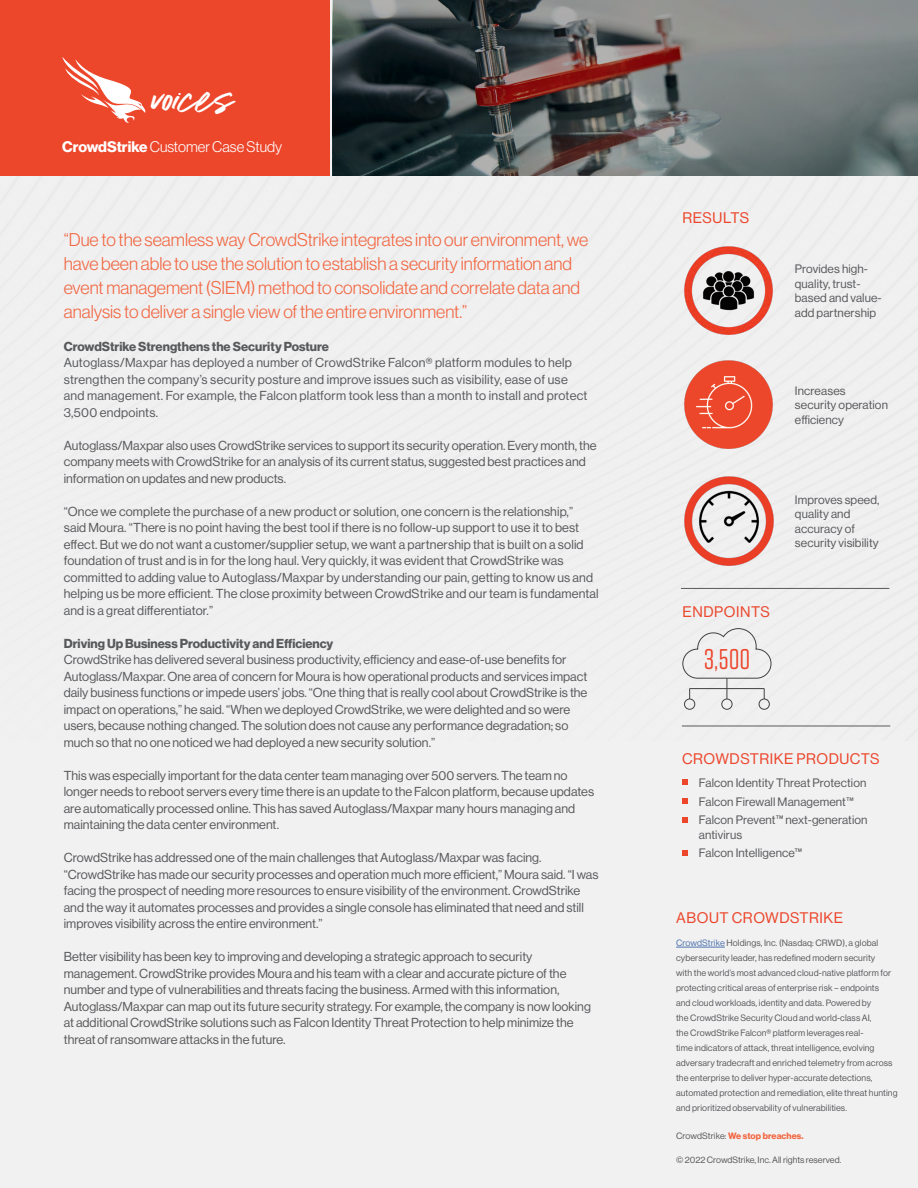
<style>
.page{position:relative;width:918px;height:1188px;background:#f1f1f2}
.page>*{position:absolute;margin:0;border:0;box-sizing:border-box;transform-origin:0 0}
.t1{font:33.45px "Addictive";color:#fff}
.t2{font:28.5px "Tungsten Rounded";color:#ec462b}
.t3{font:300 18px/24px "Haas Grot Disp 45";color:#f26741}
.t4{font:15px "Haas Grot Disp 55 Roman";letter-spacing:.035em;color:#ec462b}
.t5{font:300 15px "Haas Grot Disp 45";color:#fff}
.t6{font:12.75px/16.5px "Haas Grot Disp 55 Roman";color:#58595b}
.t7{font:12.75px/16.5px "Haas Grot Disp 55 Roman";letter-spacing:.02em;color:#58595b}
.t8{font:700 12.75px "Haas Grot Disp 75";color:#58595b}
.t9{font:12px/14.4px "Haas Grot Disp 55 Roman";letter-spacing:.01em;color:#58595b}
.t10{font:9px/15px "Haas Grot Disp 55 Roman";letter-spacing:.01em;color:#58595b}
.t11{font:700 9px "Haas Grot Disp 75";letter-spacing:.01em;color:#f26741}
.s1{font-family:"Haas Grot Disp 75";font-weight:700}
.s2{color:#4f73ad}
.s3{font-family:"Haas Grot Disp 55 Roman";font-weight:400;color:#58595b}
</style>
<div class="page">
<div style="left:0;top:0;width:330px;height:176px;background:#ec462b"></div>
<svg style="left:333px;top:0;width:585px;height:176px;background:#5e6061"></svg>
<svg style="left:62px;top:57px;width:84px;height:66px"></svg>
<svg style="left:682px;top:780px;width:6px;height:5px"></svg>
<svg style="left:682px;top:798px;width:6px;height:6px"></svg>
<svg style="left:682px;top:817px;width:6px;height:6px"></svg>
<svg style="left:682px;top:850px;width:6px;height:6px"></svg>
<svg style="left:682px;top:628px;width:90px;height:71px"></svg>
<hr style="left:690px;top:688px;width:74px;height:1px;background:#414042">
<div style="left:684px;top:699px;width:11px;height:11px;border:1px solid #414042;border-radius:50%"></div>
<div style="left:721px;top:699px;width:11px;height:11px;border:1px solid #414042;border-radius:50%"></div>
<div style="left:759px;top:699px;width:11px;height:11px;border:1px solid #414042;border-radius:50%"></div>
<hr style="left:681px;top:588px;width:208px;height:1px;background:#58595b">
<hr style="left:682px;top:726px;width:208px;height:1px;background:#58595b">
<hr style="left:676px;top:947px;width:49px;height:1px;background:#4f73ad">
<img style="left:684px;top:360px;width:89px;height:89px">
<img style="left:684px;top:476px;width:90px;height:90px">
<img style="left:684px;top:246px;width:89px;height:89px">
<h1 class="t1" style="left:151px;top:81px;width:80px">voices</h1>
<p class="t5" style="left:62px;top:139px;width:221px"><span class="s1">CrowdStrike</span> Customer Case Study</p>
<p class="t3" style="left:64px;top:227px;width:526px">“Due to the seamless way CrowdStrike integrates into our environment, we have been able to use the solution to establish a security information and event management (SIEM) method to consolidate and correlate data and analysis to deliver a single view of the entire environment.”</p>
<p class="t8" style="left:64px;top:339px;width:267px">CrowdStrike Strengthens the Security Posture</p>
<p class="t7" style="left:64px;top:354px;width:525px">Autoglass/Maxpar has deployed a number of CrowdStrike Falcon® platform modules to help strengthen the company’s security posture and improve issues such as visibility, ease of use and management. For example, the Falcon platform took less than a month to install and protect 3,500 endpoints.</p>
<p class="t6" style="left:64px;top:437px;width:534px">Autoglass/Maxpar also uses CrowdStrike services to support its security operation. Every month, the company meets with CrowdStrike for an analysis of its current status, suggested best practices and information on updates and new products.</p>
<p class="t6" style="left:64px;top:503px;width:536px">“Once we complete the purchase of a new product or solution, one concern is the relationship,” said Moura. “There is no point having the best tool if there is no follow-up support to use it to best effect. But we do not want a customer/supplier setup, we want a partnership that is built on a solid foundation of trust and is in for the long haul. Very quickly, it was evident that CrowdStrike was committed to adding value to Autoglass/Maxpar by understanding our pain, getting to know us and helping us be more efficient. The close proximity between CrowdStrike and our team is fundamental and is a great differentiator.”</p>
<p class="t8" style="left:64px;top:636px;width:271px">Driving Up Business Productivity and Efficiency</p>
<p class="t6" style="left:64px;top:651px;width:525px">CrowdStrike has delivered several business productivity, efficiency and ease-of-use benefits for Autoglass/Maxpar. One area of concern for Moura is how operational products and services impact daily business functions or impede users’ jobs. “One thing that is really cool about CrowdStrike is the impact on operations,” he said. “When we deployed CrowdStrike, we were delighted and so were users, because nothing changed. The solution does not cause any performance degradation; so much so that no one noticed we had deployed a new security solution.”</p>
<p class="t6" style="left:64px;top:767px;width:532px">This was especially important for the data center team managing over 500 servers. The team no longer needs to reboot servers every time there is an update to the Falcon platform, because updates are automatically processed online. This has saved Autoglass/Maxpar many hours managing and maintaining the data center environment.</p>
<p class="t6" style="left:64px;top:849px;width:536px">CrowdStrike has addressed one of the main challenges that Autoglass/Maxpar was facing. “CrowdStrike has made our security processes and operation much more efficient,” Moura said. “I was facing the prospect of needing more resources to ensure visibility of the environment. CrowdStrike and the way it automates processes and provides a single console has eliminated that need and still improves visibility across the entire environment.”</p>
<p class="t6" style="left:64px;top:948px;width:529px">Better visibility has been key to improving and developing a strategic approach to security management. CrowdStrike provides Moura and his team with a clear and accurate picture of the number and type of vulnerabilities and threats facing the business. Armed with this information, Autoglass/Maxpar can map out its future security strategy. For example, the company is now looking at additional CrowdStrike solutions such as Falcon Identity Threat Protection to help minimize the threat of ransomware attacks in the future.</p>
<p class="t4" style="left:683px;top:210px;width:68px">RESULTS</p>
<p class="t9" style="left:795px;top:262px;width:88px">Provides high&shy;quality, trust&shy;based and value&shy;add partnership</p>
<p class="t9" style="left:795px;top:384px;width:95px">Increases security operation efficiency</p>
<p class="t4" style="left:683px;top:603px;width:89px">ENDPOINTS</p>
<h2 class="t2" style="left:704px;top:645px;width:47px">3,500</h2>
<p class="t9" style="left:795px;top:493px;width:86px">Improves speed, quality and accuracy of security visibility</p>
<p class="t4" style="left:682px;top:750px;width:199px">CROWDSTRIKE PRODUCTS</p>
<p class="t9" style="left:699px;top:773px;width:170px;line-height:18.6px">Falcon Identity Threat Protection<br>Falcon Firewall Management™<br>Falcon Prevent™ next-generation</p>
<p class="t9" style="left:699px;top:825px;width:105px;line-height:18.6px">antivirus<br>Falcon Intelligence™</p>
<p class="t4" style="left:676px;top:909px;width:168px">ABOUT CROWDSTRIKE</p>
<p class="t10" style="left:676px;top:936px;width:223px"><span class="s2">CrowdStrike</span> Holdings, Inc. (Nasdaq: CRWD), a global cybersecurity leader, has redefined modern security<br>with the world’s most advanced cloud-native platform for protecting critical areas of enterprise risk – endpoints<br>and cloud workloads, identity and data. Powered by<br>the CrowdStrike Security Cloud and world-class AI,<br>the CrowdStrike Falcon® platform leverages real-<br>time indicators of attack, threat intelligence, evolving adversary tradecraft and enriched telemetry from across the enterprise to deliver hyper-accurate detections, automated protection and remediation, elite threat hunting and prioritized observability of vulnerabilities.</p>
<p class="t11" style="left:676px;top:1131px;width:129px"><span class="s3">CrowdStrike:</span> We stop breaches.</p>
<p class="t10" style="left:676px;top:1152px;width:167px">© 2022 CrowdStrike, Inc. All rights reserved.</p>
</div>
